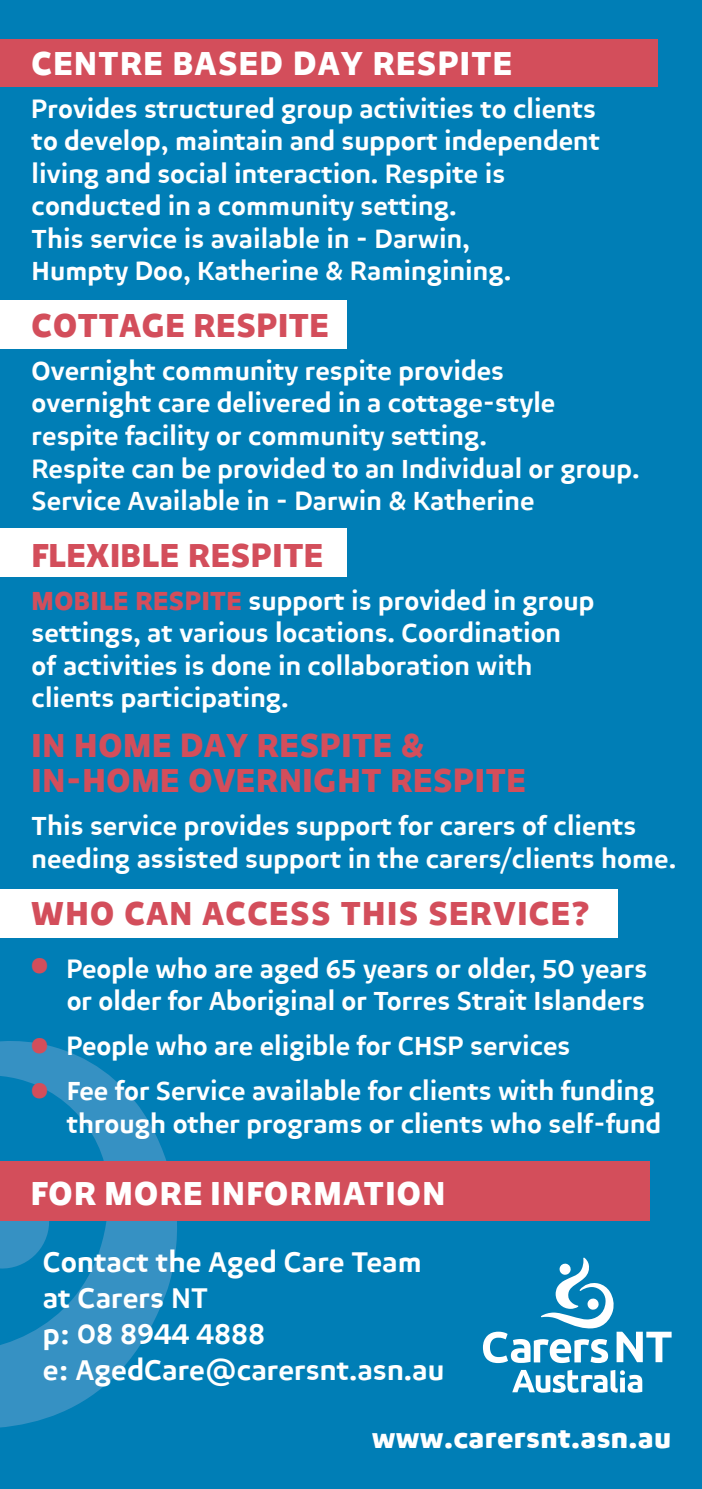
<style>
.page{position:relative;width:702px;height:1489px;background:#fff}
.page>*{position:absolute;margin:0;border:0;box-sizing:border-box;transform-origin:0 0}
.t1{font:500 49.5px/80px "Niva";color:#d34e5b}
.t2{font:900 35px/35px "Niva";letter-spacing:.02em;color:#d34e5b}
.t3{font:900 35px "Niva";letter-spacing:.04em;color:#fff}
.t4{font:900 35px "Niva";letter-spacing:.04em;color:#d34e5b}
.t5{font:900 30.5px "Niva";letter-spacing:.01em;color:#fff}
.t6{font:500 30px/36px "Niva";color:#fff}
.t7{font:500 27.5px/32.5px "Niva";color:#fff}
.s1{font-weight:900;color:#d34e5b}
</style>
<div class="page">
<div style="left:0;top:0;width:702px;height:1488px;background:#007eb6"></div>
<svg style="left:0;top:1041px;width:185px;height:387px"></svg>
<svg style="left:0;top:1220px;width:54px;height:53px"></svg>
<div style="left:0;top:40px;width:657px;height:47px;background:#d34e5b"></div>
<div style="left:0;top:300px;width:347px;height:49px;background:#fff"></div>
<div style="left:0;top:528px;width:347px;height:48px;background:#fff"></div>
<div style="left:0;top:889px;width:618px;height:48px;background:#fff"></div>
<div style="left:0;top:1161px;width:650px;height:59px;background:#d34e5b"></div>
<svg style="left:483px;top:1257px;width:188px;height:105px"></svg>
<svg style="left:512px;top:1369px;width:130px;height:23px"></svg>
<p class="t3" style="left:32px;top:49px;width:482px">CENTRE BASED DAY RESPITE</p>
<p class="t7" style="left:32px;top:94px;width:570px">Provides structured group activities to clients to develop, maintain and support independent living and social interaction. Respite is conducted in a community setting.<br>This service is available in - Darwin,<br>Humpty Doo, Katherine &amp; Ramingining.</p>
<p class="t2" style="left:32px;top:310px;width:298px">COTTAGE RESPITE</p>
<p class="t7" style="left:32px;top:356px;width:609px">Overnight community respite provides<br>overnight care delivered in a cottage-style respite facility or community setting.<br>Respite can be provided to an Individual or group.<br>Service Available in - Darwin &amp; Katherine</p>
<p class="t2" style="left:32px;top:540px;width:293px">FLEXIBLE RESPITE</p>
<p class="t7" style="left:32px;top:585px;width:564px"><span class="s1">MOBILE RESPITE</span> support is provided in group settings, at various locations. Coordination<br>of activities is done in collaboration with clients participating.</p>
<p class="t2" style="left:32px;top:730px;width:495px">IN HOME DAY RESPITE &amp;<br>IN-HOME OVERNIGHT RESPITE</p>
<p class="t7" style="left:32px;top:811px;width:646px">This service provides support for carers of clients needing assisted support in the carers/clients home.</p>
<p class="t4" style="left:32px;top:899px;width:559px">WHO CAN ACCESS THIS SERVICE?</p>
<p class="t7" style="left:67px;top:953px;width:582px">People who are aged 65 years or older, 50 years or older for Aboriginal or Torres Strait Islanders</p>
<p class="t7" style="left:67px;top:1025px;width:589px;line-height:45px">People who are eligible for CHSP services<br>Fee for Service available for clients with funding</p>
<p class="t7" style="left:67px;top:1108px;width:596px">through other programs or clients who self-fund</p>
<h1 class="t1" style="left:29px;top:928px;width:24px">ï ï</h1>
<h1 class="t1" style="left:29px;top:1053px;width:24px">ï</h1>
<p class="t3" style="left:31px;top:1178px;width:416px">FOR MORE INFORMATION</p>
<p class="t6" style="left:43px;top:1245px;width:403px">Contact the Aged Care Team at Carers NT<br>p: 08 8944 4888<br>e: AgedCare@carersnt.asn.au</p>
<p class="t5" style="left:372px;top:1425px;width:301px">www.carersnt.asn.au</p>
</div>
